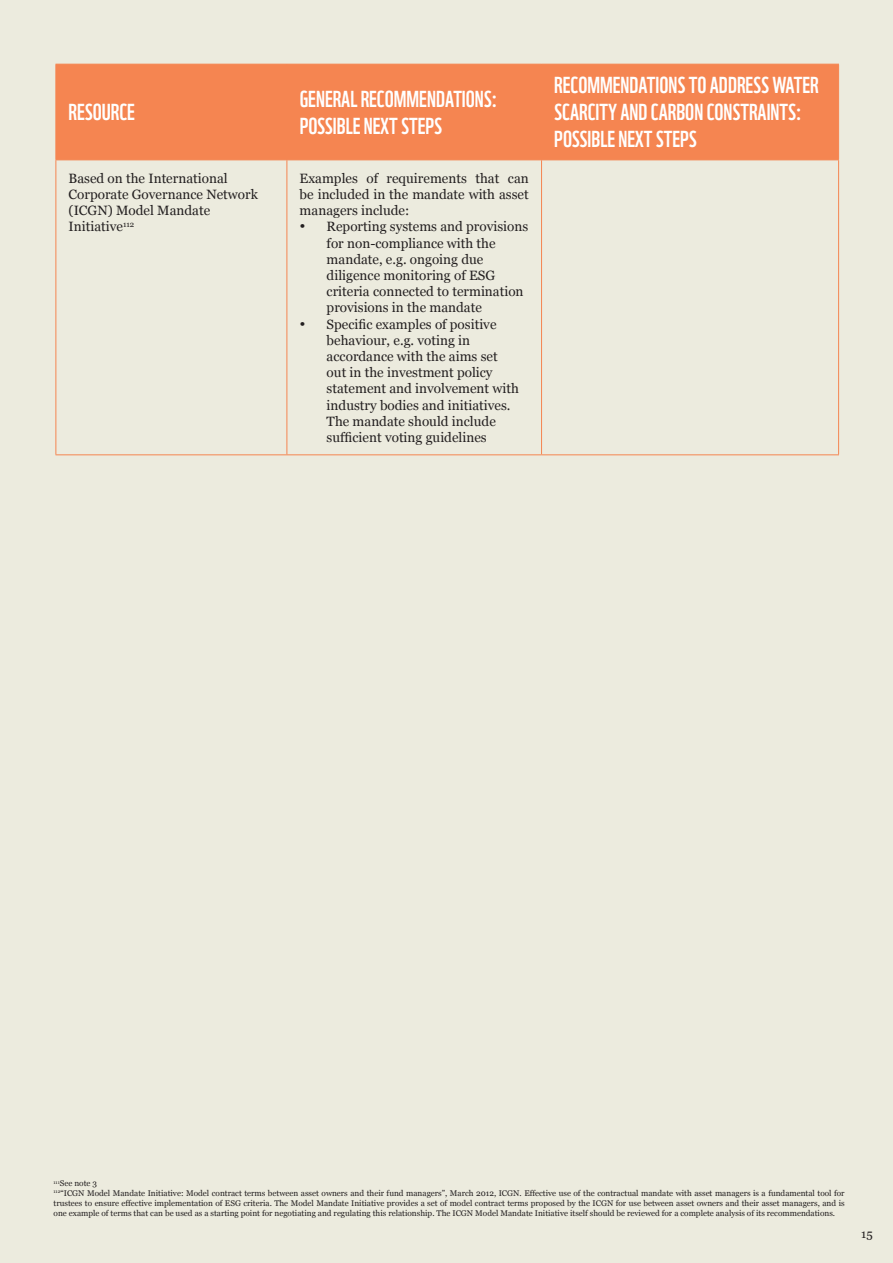
<style>
.page{position:relative;width:893px;height:1263px;background:#fff}
.page>*{position:absolute;margin:0;border:0;box-sizing:border-box;transform-origin:0 0}
.t1{font:22.5px "WWF";color:#fff}
.t2{font:13.5px/16.2px "Georgia";color:#231f20}
.t3{font:12px "Georgia";color:#231f20}
.t4{font:8.25px/9.9px "Georgia";color:#231f20}
</style>
<div class="page">
<div style="left:0;top:0;width:7px;height:1263px;background:#ecebde"></div>
<div style="left:1px;top:0;width:892px;height:1263px;background:#ecebde"></div>
<div style="left:57px;top:65px;width:781px;height:94px;background:#f58551"></div>
<hr style="left:286px;top:65px;width:1px;height:94px;background:#f58551">
<hr style="left:286px;top:160px;width:1px;height:294px;background:#f58551">
<hr style="left:541px;top:65px;width:1px;height:94px;background:#f58551">
<hr style="left:541px;top:160px;width:1px;height:294px;background:#f58551">
<hr style="left:56px;top:64px;width:231px;height:1px;background:#f58551">
<hr style="left:56px;top:65px;width:1px;height:94px;background:#f58551">
<hr style="left:287px;top:64px;width:255px;height:1px;background:#f58551">
<hr style="left:542px;top:64px;width:297px;height:1px;background:#f58551">
<hr style="left:838px;top:65px;width:1px;height:94px;background:#f58551">
<hr style="left:56px;top:159px;width:231px;height:1px;background:#f58551">
<hr style="left:56px;top:160px;width:1px;height:294px;background:#f58551">
<hr style="left:287px;top:159px;width:255px;height:1px;background:#f58551">
<hr style="left:542px;top:159px;width:297px;height:1px;background:#f58551">
<hr style="left:838px;top:160px;width:1px;height:294px;background:#f58551">
<hr style="left:56px;top:454px;width:231px;height:1px;background:#f58551">
<hr style="left:287px;top:454px;width:255px;height:1px;background:#f58551">
<hr style="left:542px;top:454px;width:297px;height:1px;background:#f58551">
<h1 class="t1" style="left:69px;top:94px;width:67px">RESOURCE</h1>
<h1 class="t1" style="left:300px;top:81px;width:95px">GENERAL RECOMMENDATIONS</h1>
<h1 class="t1" style="left:492px;top:81px;width:7px">:</h1>
<h1 class="t1" style="left:300px;top:108px;width:9px">POSSIBLE</h1>
<h1 class="t1" style="left:364px;top:108px;width:47px">NEXTSTEPS</h1>
<h2 class="t2" style="left:69px;top:170px;width:191px">Based on the International<br>Corporate Governance Network (ICGN) Model Mandate<br>Initiative<sup>112</sup></h2>
<h2 class="t2" style="left:300px;top:170px;width:231px;text-align:justify">Examples of requirements that can be included in the mandate with asset managers include:</h2>
<h2 class="t2" style="left:327px;top:219px;width:203px;text-indent:-27px">• Reporting systems and provisions for non-compliance with the mandate, e.g. ongoing due diligence monitoring of ESG criteria connected to termination provisions in the mandate</h2>
<p class="t2" style="left:327px;top:316px;width:194px;text-indent:-27px">• Specific examples of positive behaviour, e.g. voting in accordance with the aims set out in the investment policy statement and involvement with industry bodies and initiatives.<br>The mandate should include sufficient voting guidelines</p>
<h1 class="t1" style="left:554px;top:67px;width:34px">RECOMMENDATIONS</h1>
<h1 class="t1" style="left:689px;top:67px;width:94px">TOADDRESS WATE</h1>
<h1 class="t1" style="left:810px;top:67px;width:10px">R</h1>
<h1 class="t1" style="left:554px;top:94px;width:212px">SCARCITY AND CARBON CONSTRAINTS</h1>
<h1 class="t1" style="left:796px;top:94px;width:7px">:</h1>
<h1 class="t1" style="left:554px;top:121px;width:9px">POSSIBLE</h1>
<h1 class="t1" style="left:618px;top:121px;width:47px">NEXTSTEPS</h1>
<p class="t4" style="left:54px;top:1179px;width:793px"><sup>111</sup>See note 3<br><sup>112</sup>“ICGN Model Mandate Initiative: Model contract terms between asset owners and their fund managers”, March 2012, ICGN. Effective use of the contractual mandate with asset managers is a fundamental tool for trustees to ensure effective implementation of ESG criteria. The Model Mandate Initiative provides a set of model contract terms proposed by the ICGN for use between asset owners and their asset managers, and is one example of terms that can be used as a starting point for negotiating and regulating this relationship. The ICGN Model Mandate Initiative itself should be reviewed for a complete analysis of its recommendations.</p>
<h3 class="t3" style="left:861px;top:1226px;width:13px">15</h3>
</div>
